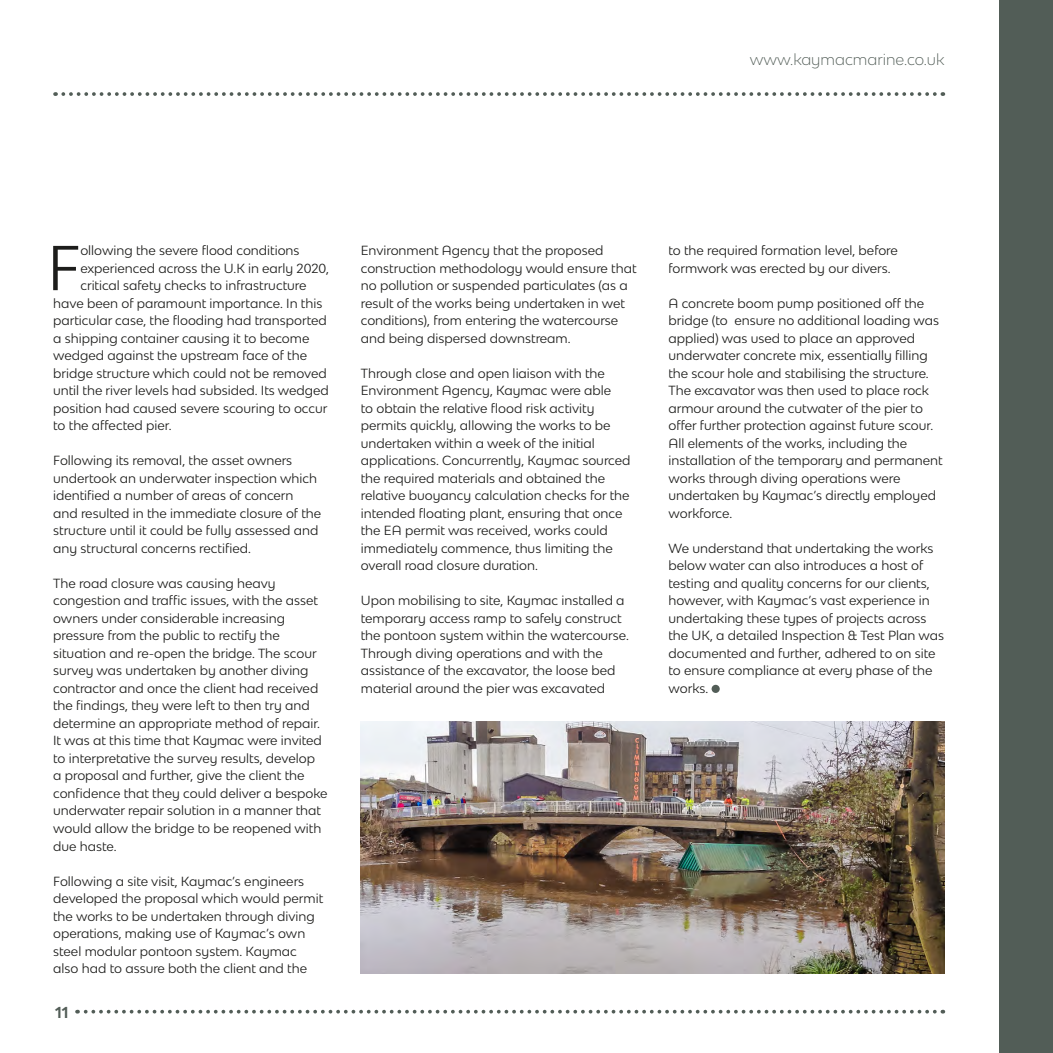
<style>
.page{position:relative;width:1053px;height:1053px;background:#fff}
.page>*{position:absolute;margin:0;border:0;box-sizing:border-box;transform-origin:0 0}
.t1{font:59.75px "Bw Modelica SS01";color:#1d1d1b}
.t2{font:300 15px "Bw Modelica SS01";color:#525d57}
.t3{font:700 15px "Bw Modelica SS01";color:#525d57}
.t4{font:12.5px/17.5px "Bw Modelica SS01";color:#1d1d1b}
</style>
<div class="page">
<svg style="left:77px;top:1009px;width:857px;height:4px"></svg>
<svg style="left:55px;top:92px;width:879px;height:4px"></svg>
<div style="left:999px;top:0;width:53px;height:1052px;background:#525d57"></div>
<img style="left:361px;top:721px;width:583px;height:252px">
<div style="left:711px;top:684px;width:8px;height:9px;background:#525d57;border-radius:50%"></div>
<p class="t2" style="left:750px;top:50px;width:196px">www.kaymacmarine.co.uk</p>
<h1 class="t1" style="left:47px;top:229px;width:35px">F</h1>
<p class="t4" style="left:80px;top:241px;width:221px">ollowing the severe flood conditions</p>
<p class="t4" style="left:80px;top:259px;width:250px">experienced across the U.K in early 2020,</p>
<p class="t4" style="left:80px;top:276px;width:228px">critical safety checks to infrastructure</p>
<p class="t4" style="left:53px;top:294px;width:271px">have been of paramount importance. In this</p>
<p class="t4" style="left:53px;top:311px;width:275px">particular case, the flooding had transported</p>
<p class="t4" style="left:53px;top:329px;width:258px">a shipping container causing it to become</p>
<p class="t4" style="left:53px;top:346px;width:255px">wedged against the upstream face of the</p>
<p class="t4" style="left:53px;top:364px;width:275px">bridge structure which could not be removed</p>
<p class="t4" style="left:53px;top:381px;width:277px">until the river levels had subsided. Its wedged</p>
<p class="t4" style="left:53px;top:399px;width:276px">position had caused severe scouring to occur</p>
<p class="t4" style="left:53px;top:416px;width:120px">to the affected pier.</p>
<p class="t4" style="left:53px;top:451px;width:269px">Following its removal, the asset owners undertook an underwater inspection which identified a number of areas of concern and resulted in the immediate closure of the structure until it could be fully assessed and any structural concerns rectified.</p>
<p class="t4" style="left:53px;top:574px;width:276px">The road closure was causing heavy congestion and traffic issues, with the asset owners under considerable increasing pressure from the public to rectify the situation and re-open the bridge. The scour survey was undertaken by another diving contractor and once the client had received the findings, they were left to then try and determine an appropriate method of repair.<br>It was at this time that Kaymac were invited to interpretative the survey results, develop<br>a proposal and further, give the client the confidence that they could deliver a bespoke underwater repair solution in a manner that would allow the bridge to be reopened with due haste.</p>
<p class="t4" style="left:53px;top:871px;width:271px">Following a site visit, Kaymac’s engineers developed the proposal which would permit the works to be undertaken through diving operations, making use of Kaymac’s own steel modular pontoon system. Kaymac also had to assure both the client and the</p>
<p class="t3" style="left:55px;top:1002px;width:15px">11</p>
<p class="t4" style="left:361px;top:241px;width:277px">Environment Agency that the proposed construction methodology would ensure that no pollution or suspended particulates (as a result of the works being undertaken in wet conditions), from entering the watercourse and being dispersed downstream.</p>
<p class="t4" style="left:361px;top:364px;width:271px">Through close and open liaison with the Environment Agency, Kaymac were able<br>to obtain the relative flood risk activity permits quickly, allowing the works to be undertaken within a week of the initial applications. Concurrently, Kaymac sourced the required materials and obtained the relative buoyancy calculation checks for the intended floating plant, ensuring that once the EA permit was received, works could immediately commence, thus limiting the overall road closure duration.</p>
<p class="t4" style="left:361px;top:591px;width:269px">Upon mobilising to site, Kaymac installed a temporary access ramp to safely construct the pontoon system within the watercourse.<br>Through diving operations and with the assistance of the excavator, the loose bed material around the pier was excavated</p>
<p class="t4" style="left:668px;top:241px;width:231px">to the required formation level, before formwork was erected by our divers.</p>
<p class="t4" style="left:668px;top:294px;width:276px">A concrete boom pump positioned off the bridge (to ensure no additional loading was applied) was used to place an approved underwater concrete mix, essentially filling the scour hole and stabilising the structure.<br>The excavator was then used to place rock armour around the cutwater of the pier to offer further protection against future scour.<br>All elements of the works, including the installation of the temporary and permanent works through diving operations were undertaken by Kaymac’s directly employed workforce.</p>
<p class="t4" style="left:668px;top:539px;width:277px">We understand that undertaking the works below water can also introduces a host of testing and quality concerns for our clients, however, with Kaymac’s vast experience in undertaking these types of projects across the UK, a detailed Inspection &amp; Test Plan was documented and further, adhered to on site to ensure compliance at every phase of the works.</p>
</div>
